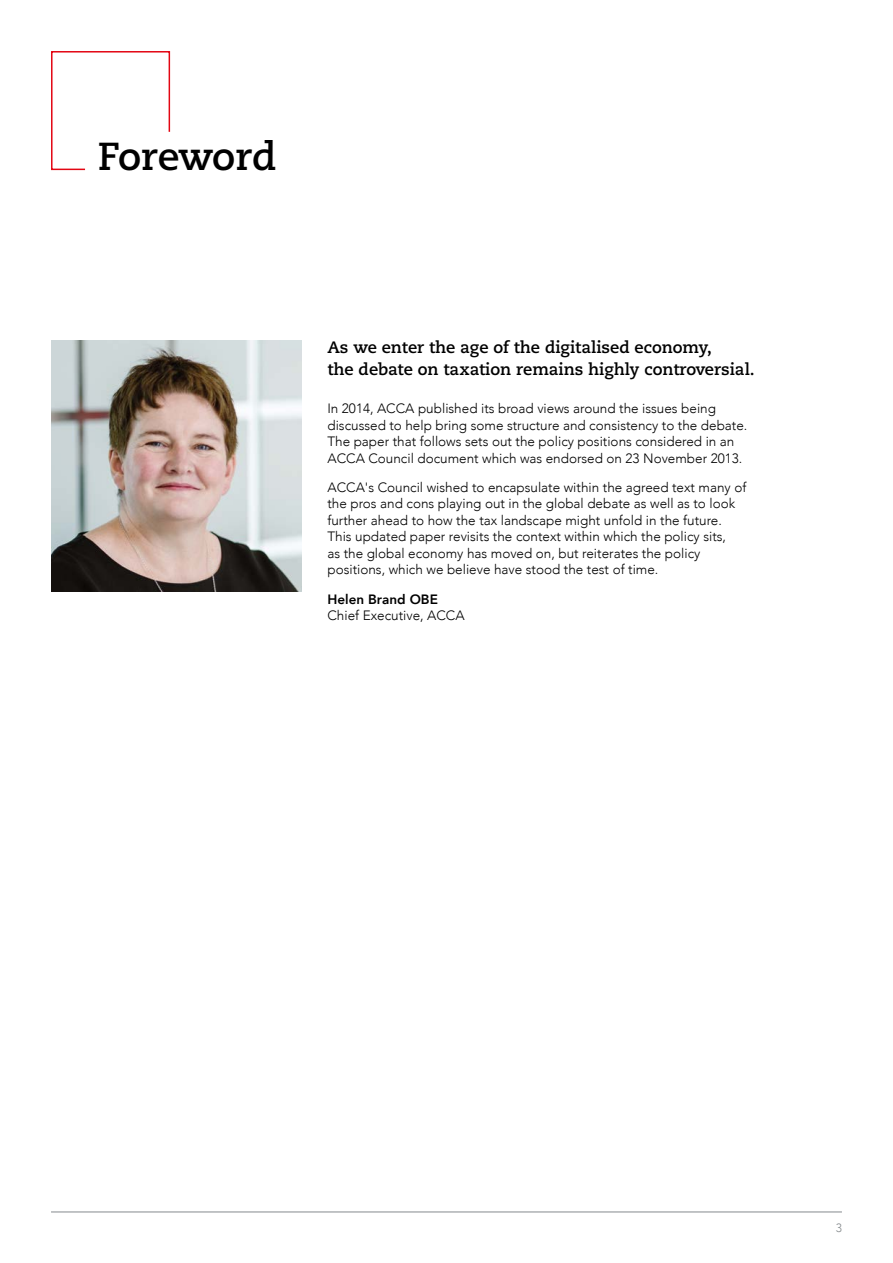
<style>
.page{position:relative;width:893px;height:1263px;background:#fff}
.page>*{position:absolute;margin:0;border:0;box-sizing:border-box;transform-origin:0 0}
.t1{font:700 39px "Caecilia";color:#000}
.t2{font:700 16.5px/22.5px "Caecilia";color:#000}
.t3{font:300 13.5px/16.5px "Avenir";color:#000}
.t4{font:800 13.5px "Avenir";color:#000}
.t5{font:300 12px "Avenir";color:#858a8d}
</style>
<div class="page">
<hr style="left:51px;top:1212px;width:791px;height:1px;background:#858a8d">
<svg style="left:51px;top:51px;width:120px;height:120px"></svg>
<img style="left:51px;top:340px;width:251px;height:251px">
<h1 class="t1" style="left:98px;top:133px;width:180px">Foreword</h1>
<p class="t2" style="left:327px;top:336px;width:429px">As we enter the age of the digitalised economy,<br>the debate on taxation remains highly controversial.</p>
<p class="t3" style="left:327px;top:400px;width:421px">In 2014, ACCA published its broad views around the issues being discussed to help bring some structure and consistency to the debate.<br>The paper that follows sets out the policy positions considered in an ACCA Council document which was endorsed on 23 November 2013.</p>
<p class="t3" style="left:327px;top:479px;width:420px">ACCA's Council wished to encapsulate within the agreed text many of the pros and cons playing out in the global debate as well as to look further ahead to how the tax landscape might unfold in the future.<br>This updated paper revisits the context within which the policy sits,<br>as the global economy has moved on, but reiterates the policy positions, which we believe have stood the test of time.</p>
<p class="t4" style="left:327px;top:588px;width:112px">Helen Brand OBE</p>
<p class="t3" style="left:327px;top:607px;width:139px">Chief Executive, ACCA</p>
<p class="t5" style="left:836px;top:1221px;width:8px">3</p>
</div>
